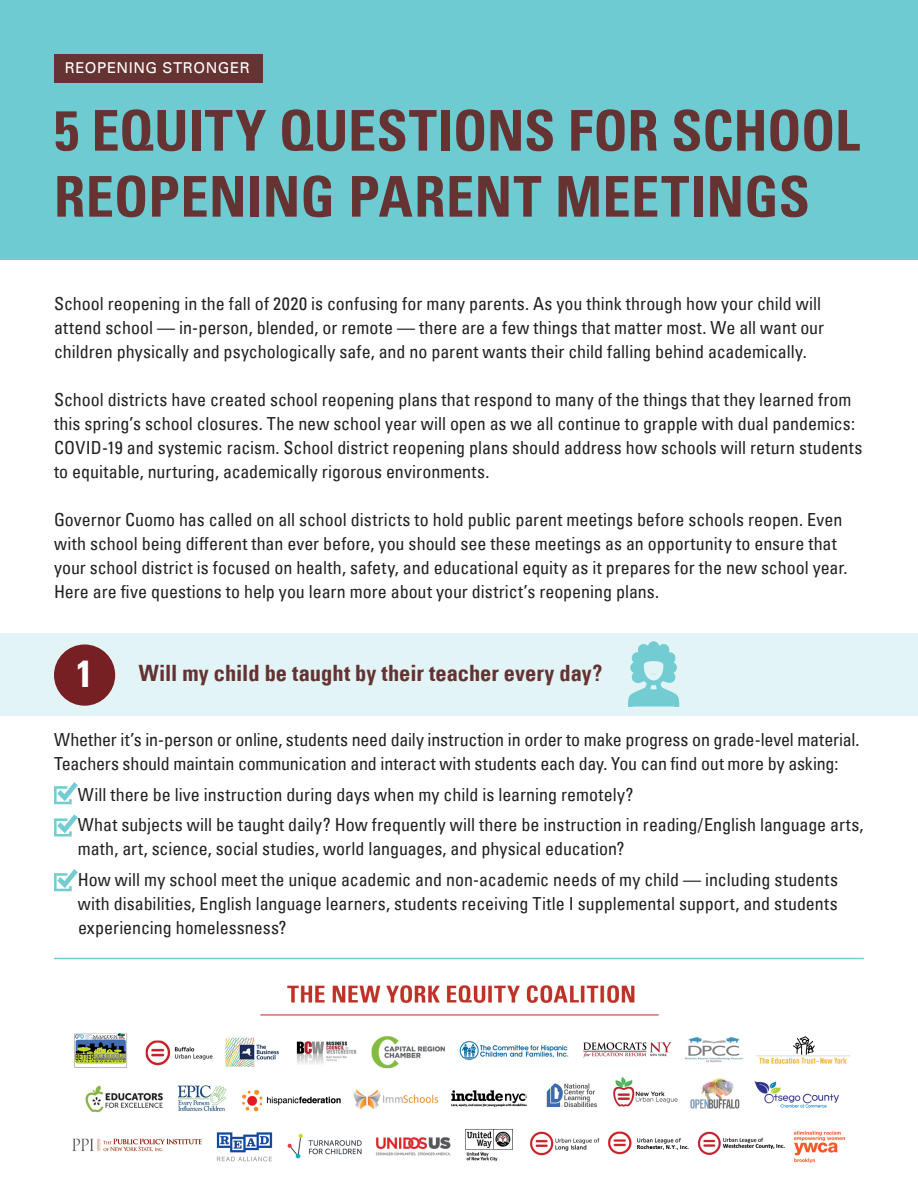
<style>
.page{position:relative;width:918px;height:1188px;background:#fff}
.page>*{position:absolute;margin:0;border:0;box-sizing:border-box;transform-origin:0 0}
.body{font:56.25px/66px "Univers Com 67 Bold Cond";letter-spacing:.005em;color:#633}
.body-2{font:37.5px "Univers Com 67 Bold Cond";color:#fff}
.body-3{font:22.5px "Univers Com 67 Bold Cond";color:#653232}
.body-4{font:condensed 18px/24px "Univers Com 57";color:#231f20}
.t1{font:15px "Univers LT";letter-spacing:.035em;color:#fff}
</style>
<div class="page">
<div style="left:0;top:633px;width:918px;height:83px;background:#e2f4f6"></div>
<div style="left:0;top:0;width:918px;height:259px;background:#6fcbd2"></div>
<div style="left:54px;top:54px;width:208px;height:28px;background:#633"></div>
<div style="left:54px;top:644px;width:61px;height:62px;background:#762023;border-radius:50%"></div>
<svg style="left:54px;top:782px;width:24px;height:22px"></svg>
<svg style="left:54px;top:814px;width:24px;height:23px"></svg>
<svg style="left:54px;top:869px;width:24px;height:22px"></svg>
<svg style="left:628px;top:641px;width:51px;height:65px"></svg>
<img style="left:54px;top:959px;width:810px;height:205px">
<hr style="left:54px;top:958px;width:810px;height:1px;background:#72ccd2">
<p class="t1" style="left:65px;top:59px;width:186px">REOPENING STRONGER</p>
<p class="body" style="left:54px;top:97px;width:807px">5 EQUITY QUESTIONS FOR SCHOOL<br>REOPENING PARENT MEETINGS</p>
<p class="body-4" style="left:54px;top:291px;width:772px">School reopening in the fall of 2020 is confusing for many parents. As you think through how your child will attend school — in-person, blended, or remote — there are a few things that matter most. We all want our children physically and psychologically safe, and no parent wants their child falling behind academically.</p>
<p class="body-4" style="left:54px;top:387px;width:810px">School districts have created school reopening plans that respond to many of the things that they learned from this spring’s school closures. The new school year will open as we all continue to grapple with dual pandemics:<br>COVID-19 and systemic racism. School district reopening plans should address how schools will return students to equitable, nurturing, academically rigorous environments.</p>
<p class="body-4" style="left:54px;top:507px;width:795px">Governor Cuomo has called on all school districts to hold public parent meetings before schools reopen. Even with school being different than ever before, you should see these meetings as an opportunity to ensure that your school district is focused on health, safety, and educational equity as it prepares for the new school year.<br>Here are five questions to help you learn more about your district’s reopening plans.</p>
<p class="body-2" style="left:76px;top:651px;width:18px">1</p>
<p class="body-3" style="left:139px;top:660px;width:465px">Will my child be taught by their teacher every day?</p>
<p class="body-4" style="left:54px;top:727px;width:807px">Whether it’s in-person or online, students need daily instruction in order to make progress on grade-level material.<br>Teachers should maintain communication and interact with students each day. You can find out more by asking:</p>
<p class="body-4" style="left:78px;top:782px;width:557px">Will there be live instruction during days when my child is learning remotely?</p>
<p class="body-4" style="left:78px;top:813px;width:787px">What subjects will be taught daily? How frequently will there be instruction in reading/English language arts, math, art, science, social studies, world languages, and physical education?</p>
<p class="body-4" style="left:78px;top:867px;width:762px;text-align:justify">How will my school meet the unique academic and non-academic needs of my child — including students with disabilities, English language learners, students receiving Title I supplemental support, and students experiencing homelessness?</p>
</div>
